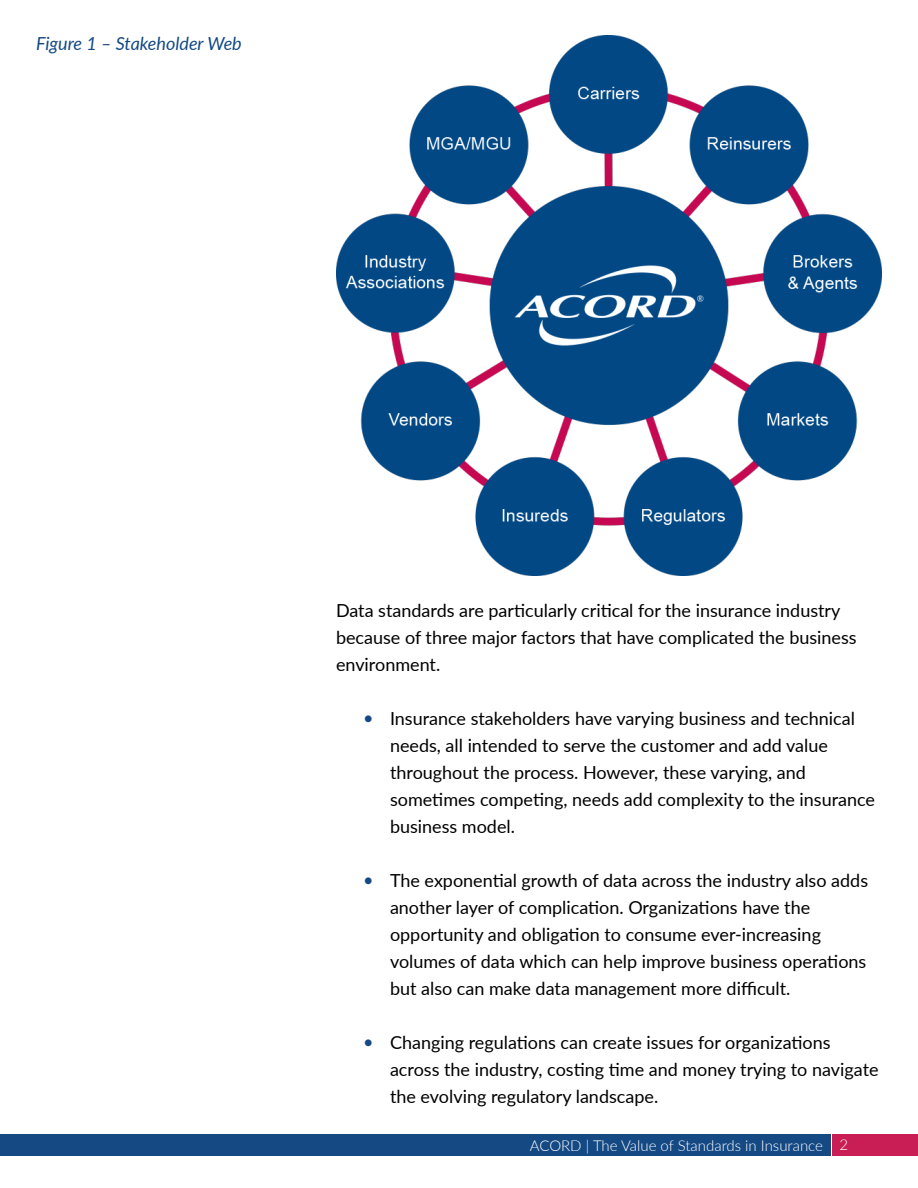
<style>
.page{position:relative;width:918px;height:1188px;background:#fff}
.page>*{position:absolute;margin:0;border:0;box-sizing:border-box;transform-origin:0 0}
.t1{font:18px/27px "Lato";color:#000}
.t2{font:italic 18px "Lato";color:#144984}
.t3{font:300 15px "Lato";color:#fff}
.s1{color:#144984}
</style>
<div class="page">
<div style="left:0;top:1134px;width:831px;height:22px;background:#144984"></div>
<div style="left:832px;top:1134px;width:86px;height:22px;background:#c81e55"></div>
<img style="left:336px;top:35px;width:546px;height:541px">
<p class="t2" style="left:36px;top:30px;width:207px">Figure 1 – Stakeholder Web</p>
<p class="t1" style="left:336px;top:596px;width:522px">Data standards are particularly critical for the insurance industry because of three major factors that have complicated the business environment.</p>
<p class="t1" style="left:390px;top:704px;width:487px;text-indent:-27px"><span class="s1">•</span> Insurance stakeholders have varying business and technical needs, all intended to serve the customer and add value throughout the process. However, these varying, and sometimes competing, needs add complexity to the insurance business model.</p>
<p class="t1" style="left:390px;top:866px;width:480px;text-indent:-27px"><span class="s1">•</span> The exponential growth of data across the industry also adds another layer of complication. Organizations have the opportunity and obligation to consume ever-increasing volumes of data which can help improve business operations but also can make data management more difficult.</p>
<p class="t1" style="left:390px;top:1028px;width:490px;text-indent:-27px"><span class="s1">•</span> Changing regulations can create issues for organizations across the industry, costing time and money trying to navigate the evolving regulatory landscape.</p>
<p class="t3" style="left:530px;top:1135px;width:320px">ACORD | The Value of Standards in Insurance 2</p>
</div>
